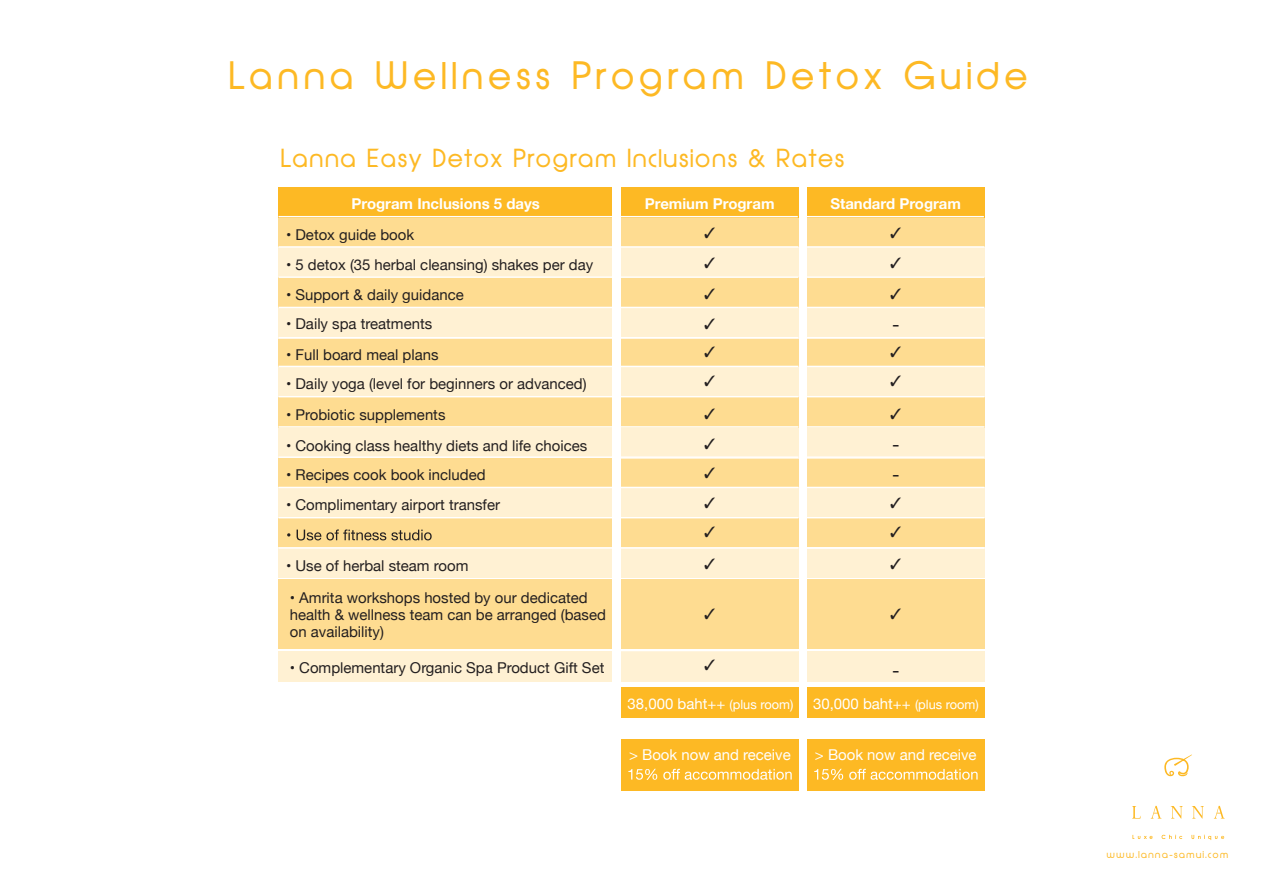
<style>
.page{position:relative;width:1263px;height:893px;background:#fff}
.page>*{position:absolute;margin:0;border:0;box-sizing:border-box;transform-origin:0 0}
.t1{font:700 37.2px "Quinfo";letter-spacing:.15em;color:#fdb924}
.t2{font:700 24.45px "Quinfo";letter-spacing:.08em;color:#fdb924}
.t3{font:19.2px/29.2px "Helvetica Neue";color:#231f20}
.t4{font:15px/17.1px "Helvetica Neue";color:#231f20}
.t5{font:15px "Helvetica Neue";color:#fff}
.t6{font:700 15px "Helvetica Neue";color:#fff}
.t7{font:15px/30.3px "Zapf Dingbats ITC";color:#231f20;text-align:justify}
.t8{font:700 9.6px "Quinfo";letter-spacing:.15em;color:#fdb924}
.s1{font-size:12.75px}
</style>
<div class="page">
<div style="left:807px;top:518px;width:177px;height:30px;background:#fedc91"></div>
<div style="left:807px;top:548px;width:177px;height:30px;background:#fff1d3"></div>
<div style="left:621px;top:458px;width:177px;height:30px;background:#fedc91"></div>
<div style="left:807px;top:458px;width:177px;height:30px;background:#fedc91"></div>
<div style="left:807px;top:487px;width:177px;height:31px;background:#fff1d3"></div>
<div style="left:278px;top:518px;width:334px;height:30px;background:#fedc91"></div>
<div style="left:621px;top:518px;width:177px;height:30px;background:#fedc91"></div>
<svg style="left:287px;top:529px;width:145px;height:11px"></svg>
<div style="left:807px;top:337px;width:177px;height:30px;background:#fedc91"></div>
<div style="left:807px;top:217px;width:177px;height:30px;background:#fedc91"></div>
<div style="left:807px;top:187px;width:177px;height:30px;background:#fdb924"></div>
<div style="left:807px;top:247px;width:177px;height:31px;background:#fff1d3"></div>
<div style="left:807px;top:278px;width:177px;height:30px;background:#fedc91"></div>
<div style="left:807px;top:308px;width:177px;height:30px;background:#fff1d3"></div>
<hr style="left:806px;top:216px;width:178px;height:1px;background:#fff">
<hr style="left:807px;top:246px;width:177px;height:2px;background:#fff">
<hr style="left:807px;top:276px;width:177px;height:2px;background:#fff">
<hr style="left:807px;top:307px;width:177px;height:1px;background:#fff">
<hr style="left:807px;top:337px;width:177px;height:1px;background:#fff">
<div style="left:807px;top:367px;width:177px;height:31px;background:#fff1d3"></div>
<div style="left:807px;top:398px;width:177px;height:30px;background:#fedc91"></div>
<div style="left:807px;top:428px;width:177px;height:30px;background:#fff1d3"></div>
<hr style="left:807px;top:366px;width:177px;height:1px;background:#fff">
<hr style="left:807px;top:396px;width:177px;height:1px;background:#fff">
<hr style="left:807px;top:426px;width:177px;height:2px;background:#fff">
<hr style="left:807px;top:456px;width:177px;height:2px;background:#fff">
<hr style="left:807px;top:487px;width:177px;height:1px;background:#fff">
<hr style="left:807px;top:517px;width:177px;height:1px;background:#fff">
<hr style="left:807px;top:547px;width:177px;height:2px;background:#fff">
<div style="left:807px;top:688px;width:177px;height:30px;background:#fdb924"></div>
<div style="left:278px;top:337px;width:334px;height:30px;background:#fedc91"></div>
<div style="left:621px;top:337px;width:177px;height:30px;background:#fedc91"></div>
<div style="left:278px;top:217px;width:334px;height:30px;background:#fedc91"></div>
<div style="left:621px;top:217px;width:177px;height:30px;background:#fedc91"></div>
<div style="left:278px;top:187px;width:334px;height:30px;background:#fdb924"></div>
<div style="left:621px;top:187px;width:177px;height:30px;background:#fdb924"></div>
<div style="left:278px;top:247px;width:334px;height:31px;background:#fff1d3"></div>
<div style="left:621px;top:247px;width:177px;height:31px;background:#fff1d3"></div>
<div style="left:278px;top:278px;width:334px;height:30px;background:#fedc91"></div>
<div style="left:621px;top:278px;width:177px;height:30px;background:#fedc91"></div>
<div style="left:278px;top:308px;width:334px;height:30px;background:#fff1d3"></div>
<div style="left:621px;top:308px;width:177px;height:30px;background:#fff1d3"></div>
<hr style="left:278px;top:216px;width:334px;height:1px;background:#fff">
<hr style="left:620px;top:216px;width:178px;height:1px;background:#fff">
<hr style="left:278px;top:246px;width:334px;height:2px;background:#fff">
<hr style="left:621px;top:246px;width:177px;height:2px;background:#fff">
<hr style="left:278px;top:276px;width:334px;height:2px;background:#fff">
<hr style="left:621px;top:276px;width:177px;height:2px;background:#fff">
<hr style="left:278px;top:307px;width:334px;height:1px;background:#fff">
<hr style="left:621px;top:307px;width:177px;height:1px;background:#fff">
<hr style="left:278px;top:337px;width:334px;height:1px;background:#fff">
<hr style="left:621px;top:337px;width:177px;height:1px;background:#fff">
<div style="left:807px;top:579px;width:177px;height:70px;background:#fedc91"></div>
<div style="left:807px;top:651px;width:177px;height:30px;background:#fff1d3"></div>
<div style="left:278px;top:579px;width:334px;height:70px;background:#fedc91"></div>
<div style="left:278px;top:651px;width:334px;height:30px;background:#fff1d3"></div>
<div style="left:621px;top:579px;width:177px;height:70px;background:#fedc91"></div>
<div style="left:621px;top:651px;width:177px;height:30px;background:#fff1d3"></div>
<div style="left:278px;top:367px;width:334px;height:31px;background:#fff1d3"></div>
<div style="left:621px;top:367px;width:177px;height:31px;background:#fff1d3"></div>
<div style="left:278px;top:398px;width:334px;height:30px;background:#fedc91"></div>
<div style="left:621px;top:398px;width:177px;height:30px;background:#fedc91"></div>
<div style="left:278px;top:428px;width:334px;height:30px;background:#fff1d3"></div>
<div style="left:621px;top:428px;width:177px;height:30px;background:#fff1d3"></div>
<div style="left:278px;top:458px;width:334px;height:30px;background:#fedc91"></div>
<div style="left:278px;top:487px;width:334px;height:31px;background:#fff1d3"></div>
<div style="left:621px;top:487px;width:177px;height:31px;background:#fff1d3"></div>
<div style="left:278px;top:548px;width:334px;height:30px;background:#fff1d3"></div>
<div style="left:621px;top:548px;width:177px;height:30px;background:#fff1d3"></div>
<hr style="left:278px;top:366px;width:334px;height:1px;background:#fff">
<hr style="left:621px;top:366px;width:177px;height:1px;background:#fff">
<hr style="left:278px;top:396px;width:334px;height:1px;background:#fff">
<hr style="left:621px;top:396px;width:177px;height:1px;background:#fff">
<hr style="left:278px;top:426px;width:334px;height:2px;background:#fff">
<hr style="left:621px;top:426px;width:177px;height:2px;background:#fff">
<hr style="left:278px;top:456px;width:334px;height:2px;background:#fff">
<hr style="left:621px;top:456px;width:177px;height:2px;background:#fff">
<hr style="left:278px;top:487px;width:334px;height:1px;background:#fff">
<hr style="left:278px;top:517px;width:334px;height:1px;background:#fff">
<hr style="left:621px;top:487px;width:177px;height:1px;background:#fff">
<hr style="left:621px;top:517px;width:177px;height:1px;background:#fff">
<hr style="left:621px;top:547px;width:177px;height:2px;background:#fff">
<div style="left:621px;top:688px;width:177px;height:30px;background:#fdb924"></div>
<div style="left:807px;top:740px;width:177px;height:51px;background:#fdb924"></div>
<svg style="left:814px;top:769px;width:163px;height:11px"></svg>
<div style="left:621px;top:740px;width:177px;height:51px;background:#fdb924"></div>
<svg style="left:628px;top:769px;width:164px;height:11px"></svg>
<hr style="left:278px;top:547px;width:334px;height:2px;background:#fff">
<svg style="left:1132px;top:806px;width:9px;height:13px"></svg>
<svg style="left:1151px;top:806px;width:10px;height:13px"></svg>
<svg style="left:1171px;top:806px;width:12px;height:13px"></svg>
<svg style="left:1192px;top:806px;width:12px;height:13px"></svg>
<svg style="left:1214px;top:806px;width:11px;height:13px"></svg>
<svg style="left:1132px;top:835px;width:21px;height:4px"></svg>
<svg style="left:1161px;top:835px;width:21px;height:4px"></svg>
<svg style="left:1191px;top:835px;width:33px;height:5px"></svg>
<svg style="left:1164px;top:754px;width:28px;height:22px"></svg>
<h1 class="t1" style="left:230px;top:53px;width:800px">Lanna Wellness Program Detox Guide</h1>
<h2 class="t2" style="left:281px;top:143px;width:565px">Lanna Easy Detox Program Inclusions &amp; Rates</h2>
<p class="t6" style="left:351px;top:192px;width:190px">Program Inclusions 5 days</p>
<p class="t6" style="left:645px;top:192px;width:131px">Premium Program</p>
<p class="t6" style="left:830px;top:192px;width:132px">Standard Program</p>
<p class="t4" style="left:286px;top:227px;width:130px">• Detox guide book</p>
<p class="t4" style="left:286px;top:257px;width:309px">• 5 detox (35 herbal cleansing) shakes per day</p>
<p class="t4" style="left:286px;top:287px;width:179px">• Support &amp; daily guidance</p>
<p class="t4" style="left:286px;top:316px;width:148px">• Daily spa treatments</p>
<p class="t4" style="left:286px;top:347px;width:154px">• Full board meal plans</p>
<p class="t4" style="left:286px;top:376px;width:302px">• Daily yoga (level for beginners or advanced)</p>
<p class="t4" style="left:286px;top:407px;width:161px">• Probiotic supplements</p>
<p class="t4" style="left:286px;top:438px;width:303px">• Cooking class healthy diets and life choices</p>
<p class="t4" style="left:286px;top:467px;width:201px">• Recipes cook book included</p>
<p class="t4" style="left:286px;top:497px;width:215px">• Complimentary airport transfer</p>
<p class="t4" style="left:286px;top:557px;width:184px">• Use of herbal steam room</p>
<p class="t4" style="left:290px;top:590px;width:318px">• Amrita workshops hosted by our dedicated health &amp; wellness team can be arranged (based on availability)</p>
<p class="t4" style="left:290px;top:660px;width:316px">• Complementary Organic Spa Product Gift Set</p>
<p class="t7" style="left:890px;top:218px;width:13px">✓ ✓ ✓</p>
<p class="t3" style="left:892px;top:311px;width:9px">-</p>
<p class="t3" style="left:892px;top:431px;width:9px">- -</p>
<p class="t5" style="left:628px;top:693px;width:167px">38,000 baht++ <span class="s1">(plus room)</span></p>
<p class="t3" style="left:892px;top:657px;width:9px">-</p>
<p class="t5" style="left:813px;top:693px;width:167px">30,000 baht++ <span class="s1">(plus room)</span></p>
<p class="t5" style="left:629px;top:744px;width:163px">&gt; Book now and receive</p>
<p class="t5" style="left:815px;top:744px;width:163px">&gt; Book now and receive</p>
<p class="t8" style="left:1107px;top:848px;width:123px">www.lanna-samui.com</p>
</div>
